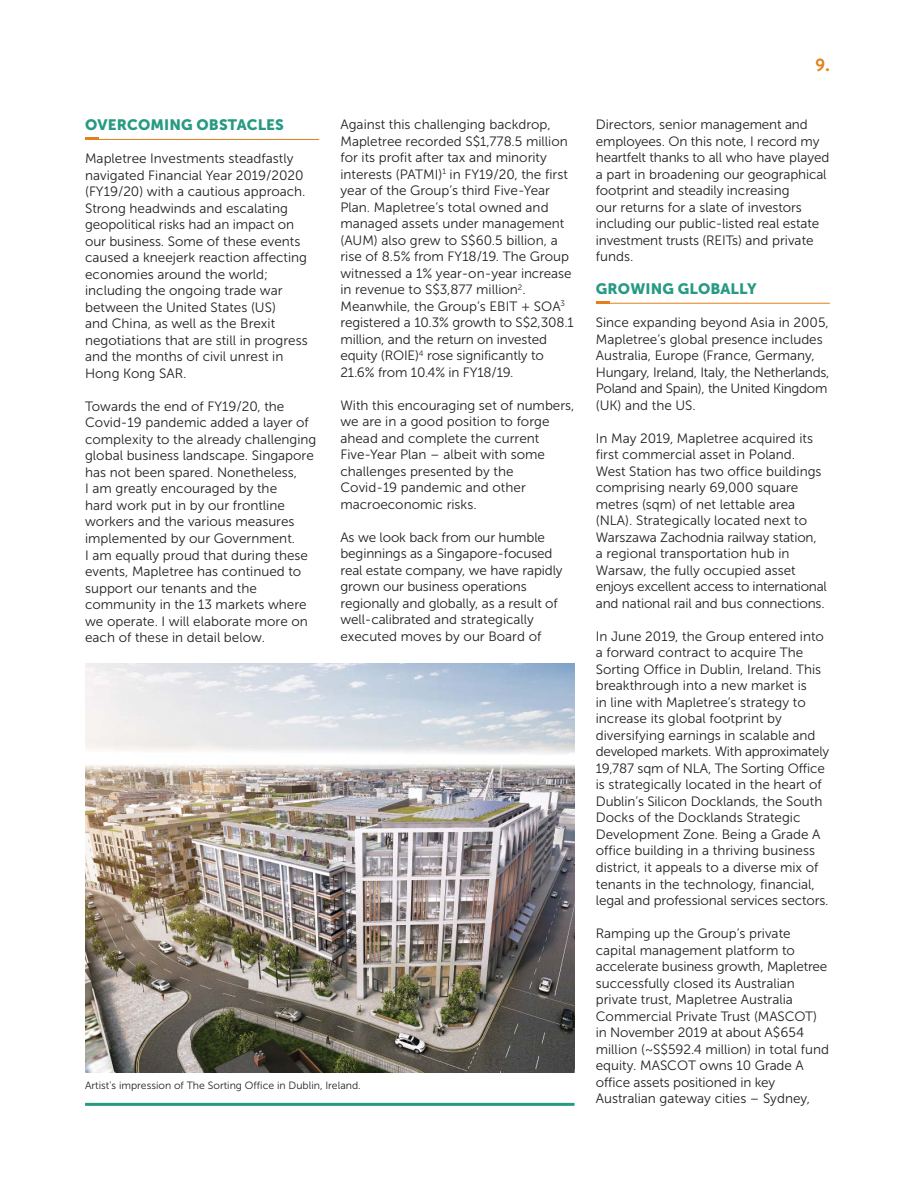
<style>
.page{position:relative;width:915px;height:1191px;background:#fff}
.page>*{position:absolute;margin:0;border:0;box-sizing:border-box;transform-origin:0 0}
.t1{font:700 18px "Brandon Grotesque";color:#e37f1c}
.t2{font:15px "Museo Sans 900";letter-spacing:.01em;color:#279a82}
.t3{font:13.5px/16.5px "Museo Sans 300";color:#231f20}
.t4{font:10.5px "Museo Sans 300";color:#231f20}
</style>
<div class="page">
<img style="left:85px;top:663px;width:489px;height:409px">
<hr style="left:85px;top:1102px;width:489px;height:3px;background:#279a82">
<hr style="left:85px;top:139px;width:234px;height:1px;background:#e37f1c">
<hr style="left:85px;top:137px;width:14px;height:3px;background:#e37f1c">
<hr style="left:595px;top:303px;width:234px;height:1px;background:#e37f1c">
<svg style="left:595px;top:301px;width:14px;height:2px"></svg>
<p class="t2" style="left:85px;top:120px;width:200px">OVERCOMING OBSTACLES</p>
<p class="t3" style="left:85px;top:152px;width:224px">Mapletree Investments steadfastly navigated Financial Year 2019/2020 (FY19/20) with a cautious approach.<br>Strong headwinds and escalating geopolitical risks had an impact on our business. Some of these events caused a kneejerk reaction affecting economies around the world; including the ongoing trade war between the United States (US)<br>and China, as well as the Brexit negotiations that are still in progress and the months of civil unrest in<br>Hong Kong SAR.</p>
<p class="t3" style="left:85px;top:399px;width:233px">Towards the end of FY19/20, the Covid-19 pandemic added a layer of complexity to the already challenging global business landscape. Singapore has not been spared. Nonetheless,<br>I am greatly encouraged by the<br>hard work put in by our frontline workers and the various measures implemented by our Government.<br>I am equally proud that during these events, Mapletree has continued to support our tenants and the community in the 13 markets where we operate. I will elaborate more on each of these in detail below.</p>
<p class="t3" style="left:340px;top:118px;width:235px">Against this challenging backdrop, Mapletree recorded S$1,778.5 million for its profit after tax and minority interests (PATMI)<sup>1</sup> in FY19/20, the first year of the Group’s third Five-Year Plan. Mapletree’s total owned and managed assets under management (AUM) also grew to S$60.5 billion, a rise of 8.5% from FY18/19. The Group witnessed a 1% year-on-year increase in revenue to S$3,877 million<sup>2</sup>.<br>Meanwhile, the Group’s EBIT + SOA<sup>3 </sup>registered a 10.3% growth to S$2,308.1 million, and the return on invested equity (ROIE)<sup>4</sup> rose significantly to 21.6% from 10.4% in FY18/19.</p>
<p class="t3" style="left:340px;top:398px;width:235px">With this encouraging set of numbers, we are in a good position to forge ahead and complete the current<br>Five-Year Plan – albeit with some challenges presented by the<br>Covid-19 pandemic and other macroeconomic risks.</p>
<p class="t3" style="left:340px;top:530px;width:223px">As we look back from our humble beginnings as a Singapore-focused real estate company, we have rapidly grown our business operations regionally and globally, as a result of well-calibrated and strategically executed moves by our Board of</p>
<p class="t4" style="left:85px;top:1081px;width:277px">Artist's impression of The Sorting Office in Dublin, Ireland.</p>
<h1 class="t1" style="left:815px;top:58px;width:16px">9.</h1>
<p class="t3" style="left:595px;top:118px;width:235px">Directors, senior management and employees. On this note, I record my heartfelt thanks to all who have played a part in broadening our geographical footprint and steadily increasing<br>our returns for a slate of investors including our public-listed real estate investment trusts (REITs) and private funds.</p>
<p class="t2" style="left:595px;top:283px;width:162px">GROWING GLOBALLY</p>
<p class="t3" style="left:595px;top:316px;width:235px">Since expanding beyond Asia in 2005, Mapletree’s global presence includes Australia, Europe (France, Germany, Hungary, Ireland, Italy, the Netherlands, Poland and Spain), the United Kingdom (UK) and the US.</p>
<p class="t3" style="left:595px;top:431px;width:232px">In May 2019, Mapletree acquired its first commercial asset in Poland.<br>West Station has two office buildings comprising nearly 69,000 square metres (sqm) of net lettable area (NLA). Strategically located next to Warszawa Zachodnia railway station, a regional transportation hub in Warsaw, the fully occupied asset enjoys excellent access to international and national rail and bus connections.</p>
<p class="t3" style="left:595px;top:629px;width:235px">In June 2019, the Group entered into a forward contract to acquire The Sorting Office in Dublin, Ireland. This breakthrough into a new market is<br>in line with Mapletree’s strategy to increase its global footprint by diversifying earnings in scalable and developed markets. With approximately 19,787 sqm of NLA, The Sorting Office is strategically located in the heart of Dublin’s Silicon Docklands, the South Docks of the Docklands Strategic Development Zone. Being a Grade A office building in a thriving business district, it appeals to a diverse mix of tenants in the technology, financial, legal and professional services sectors.</p>
<p class="t3" style="left:595px;top:926px;width:235px">Ramping up the Group’s private capital management platform to accelerate business growth, Mapletree successfully closed its Australian private trust, Mapletree Australia Commercial Private Trust (MASCOT) in November 2019 at about A$654 million (~S$592.4 million) in total fund equity. MASCOT owns 10 Grade A office assets positioned in key Australian gateway cities – Sydney,</p>
</div>
